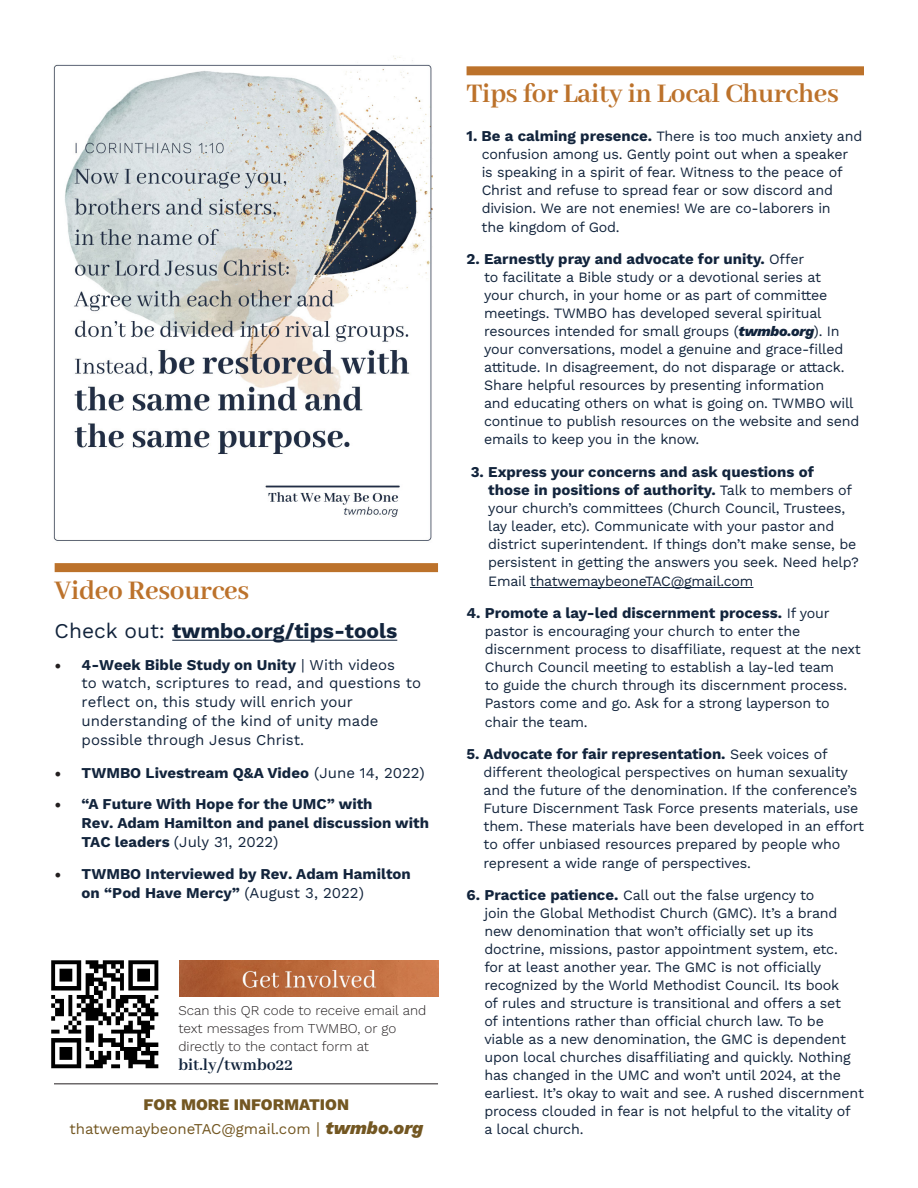
<style>
.page{position:relative;width:918px;height:1188px;background:#fff}
.page>*{position:absolute;margin:0;border:0;box-sizing:border-box;transform-origin:0 0}
.t1{font:700 29.25px "Abhaya Libre";letter-spacing:-.01em;color:#bc722b}
.t2{font:700 21px "Work Sans";color:#12243c}
.t3{font:700 18px "Abhaya Libre";color:#12243c}
.t4{font:800 16.2px "Work Sans";color:#735722}
.t5{font:700 15px/18.8px "Work Sans";color:#12243c}
.t6{font:15px/18.8px "Work Sans";color:#12243c}
.t7{font:15px "Work Sans";color:#735722}
.t8{font:14.25px/18px "Work Sans";letter-spacing:-.015em;color:#12243c}
.t9{font:300 13.5px/18px "Work Sans";color:#231f20}
.s1{font-weight:400}
.s2{font-family:"Minion Pro";font-size:18px;color:#231f20}
.s3{font-weight:700}
.s4{font-family:"Minion Pro";font-weight:400;font-size:18px;color:#231f20}
.s5{font-size:16.2px}
.s6{font-weight:800;font-style:italic;font-size:18px}
.s7{font-weight:700;font-size:15px}
.s8{font-weight:400;font-size:14.25px}
.s9{font-weight:800;font-style:italic}
</style>
<div class="page">
<hr style="left:54px;top:1084px;width:384px;height:1px;background:#231f20">
<img style="left:53px;top:56px;width:380px;height:485px">
<div style="left:467px;top:66px;width:397px;height:9px;background:#bc722b"></div>
<hr style="left:530px;top:587px;width:223px;height:1px;background:#12243c">
<img style="left:179px;top:960px;width:259px;height:36px">
<img style="left:51px;top:960px;width:108px;height:109px">
<div style="left:55px;top:563px;width:383px;height:9px;background:#bc722b"></div>
<hr style="left:172px;top:640px;width:225px;height:1px;background:#12243c">
<p class="t1" style="left:55px;top:575px;width:196px">Video Resources</p>
<p class="t2" style="left:55px;top:615px;width:344px"><span class="s1">Check out:</span> twmbo.org/tips-tools</p>
<p class="t6" style="left:82px;top:655px;width:341px;text-indent:-27px"><span class="s2">•</span> <span class="s3">4-Week Bible Study on Unity</span> | With videos<br>to watch, scriptures to read, and questions to reflect on, this study will enrich your understanding of the kind of unity made possible through Jesus Christ.</p>
<p class="t5" style="left:55px;top:763px;width:372px"><span class="s4">•</span> TWMBO Livestream Q&amp;A Video <span class="s1">(June 14, 2022)</span></p>
<p class="t5" style="left:82px;top:794px;width:349px;text-indent:-27px"><span class="s4">•</span> “A Future With Hope for the UMC” with<br>Rev. Adam Hamilton and panel discussion with<br>TAC leaders <span class="s1">(July 31, 2022)</span></p>
<p class="t5" style="left:82px;top:864px;width:331px;text-indent:-27px"><span class="s4">•</span> TWMBO Interviewed by Rev. Adam Hamilton on “Pod Have Mercy” <span class="s1">(August 3, 2022)</span></p>
<p class="t9" style="left:178px;top:1001px;width:249px">Scan this QR code to receive email and text messages from TWMBO, or go directly to the contact form at</p>
<p class="t3" style="left:178px;top:1054px;width:116px">bit.ly/twmbo22</p>
<p class="t4" style="left:144px;top:1092px;width:207px">FOR MORE INFORMATION</p>
<p class="t7" style="left:69px;top:1117px;width:355px">thatwemaybeoneTAC@gmail.com <span class="s5">|</span> <span class="s6">twmbo.org</span></p>
<p class="t1" style="left:467px;top:78px;width:374px">Tips for Laity in Local Churches</p>
<p class="t8" style="left:482px;top:127px;width:382px;text-indent:-15px"><span class="s7">1. Be a calming presence.</span> There is too much anxiety and confusion among us. Gently point out when a speaker is speaking in a spirit of fear. Witness to the peace of Christ and refuse to spread fear or sow discord and division. We are not enemies! We are co-laborers in<br>the kingdom of God.</p>
<p class="t5" style="left:467px;top:249px;width:339px">2. Earnestly pray and advocate for unity. <span class="s8">Offer</span></p>
<p class="t8" style="left:484px;top:268px;width:377px">to facilitate a Bible study or a devotional series at<br>your church, in your home or as part of committee meetings. TWMBO has developed several spiritual resources intended for small groups (<span class="s9">twmbo.org</span>). In your conversations, model a genuine and grace-filled attitude. In disagreement, do not disparage or attack.<br>Share helpful resources by presenting information<br>and educating others on what is going on. TWMBO will continue to publish resources on the website and send emails to keep you in the know.</p>
<p class="t5" style="left:488px;top:461px;width:365px;text-indent:-18px">3. Express your concerns and ask questions of those in positions of authority. <span class="s8">Talk to members of</span></p>
<p class="t8" style="left:488px;top:499px;width:372px">your church’s committees (Church Council, Trustees, lay leader, etc). Communicate with your pastor and district superintendent. If things don’t make sense, be persistent in getting the answers you seek. Need help?<br>Email thatwemaybeoneTAC@gmail.com</p>
<p class="t5" style="left:467px;top:603px;width:365px">4. Promote a lay-led discernment process. <span class="s8">If your</span></p>
<p class="t8" style="left:485px;top:622px;width:377px">pastor is encouraging your church to enter the discernment process to disaffiliate, request at the next Church Council meeting to establish a lay-led team<br>to guide the church through its discernment process.<br>Pastors come and go. Ask for a strong layperson to chair the team.</p>
<p class="t5" style="left:467px;top:744px;width:363px">5. Advocate for fair representation. <span class="s8">Seek voices of</span></p>
<p class="t8" style="left:484px;top:763px;width:382px">different theological perspectives on human sexuality and the future of the denomination. If the conference’s Future Discernment Task Force presents materials, use them. These materials have been developed in an effort to offer unbiased resources prepared by people who represent a wide range of perspectives.</p>
<p class="t8" style="left:484px;top:886px;width:381px;text-indent:-18px"><span class="s7">6. Practice patience.</span> Call out the false urgency to<br>join the Global Methodist Church (GMC). It’s a brand new denomination that won’t officially set up its doctrine, missions, pastor appointment system, etc.<br>for at least another year. The GMC is not officially recognized by the World Methodist Council. Its book<br>of rules and structure is transitional and offers a set<br>of intentions rather than official church law. To be viable as a new denomination, the GMC is dependent upon local churches disaffiliating and quickly. Nothing has changed in the UMC and won’t until 2024, at the earliest. It’s okay to wait and see. A rushed discernment process clouded in fear is not helpful to the vitality of<br>a local church.</p>
</div>
